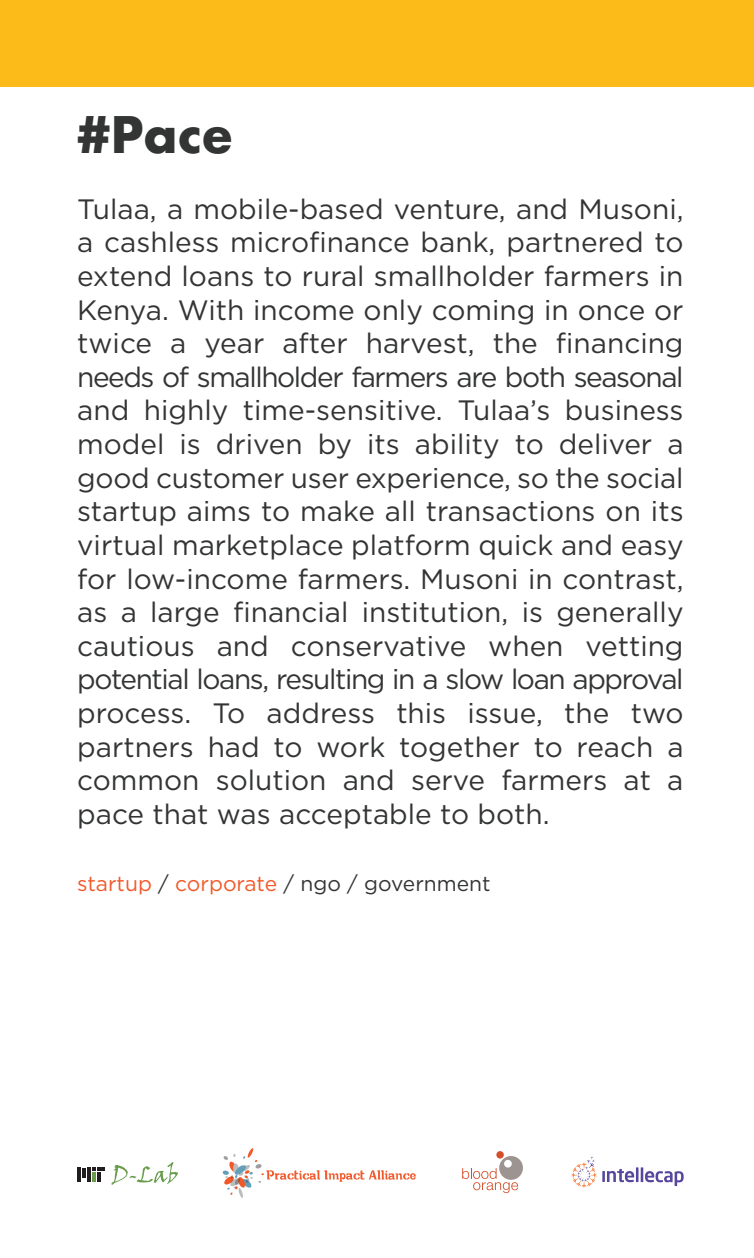
<style>
.page{position:relative;width:754px;height:1258px;background:#fff}
.page>*{position:absolute;margin:0;border:0;box-sizing:border-box;transform-origin:0 0}
.t1{font:700 49px "Futura";color:#333434}
.t2{font:28px/33.6px "Gotham";color:#333434;text-align:justify}
.t3{font:21px "Gotham";color:#f1592a}
.s1{color:#333434}
</style>
<div class="page">
<div style="left:0;top:0;width:753px;height:86px;background:#fcbb19"></div>
<svg style="left:602px;top:1168px;width:32px;height:14px"></svg>
<hr style="left:635px;top:1167px;width:3px;height:15px;background:#57469d">
<hr style="left:640px;top:1167px;width:3px;height:15px;background:#57469d">
<svg style="left:645px;top:1171px;width:38px;height:15px"></svg>
<svg style="left:571px;top:1156px;width:25px;height:31px"></svg>
<svg style="left:462px;top:1168px;width:56px;height:25px"></svg>
<div style="left:496px;top:1151px;width:7px;height:7px;background:#d34f29;border-radius:50%"></div>
<div style="left:499px;top:1156px;width:24px;height:23px;background:#9d9491;border-radius:50%"></div>
<div style="left:504px;top:1159px;width:7px;height:8px;background:#fff;border-radius:50%"></div>
<svg style="left:82px;top:1168px;width:3px;height:9px"></svg>
<hr style="left:87px;top:1167px;width:3px;height:14px;background:#211d1e">
<hr style="left:77px;top:1167px;width:3px;height:14px;background:#211d1e">
<svg style="left:92px;top:1167px;width:12px;height:14px"></svg>
<svg style="left:111px;top:1162px;width:67px;height:22px"></svg>
<svg style="left:222px;top:1148px;width:193px;height:50px"></svg>
<h1 class="t1" style="left:77px;top:99px;width:158px">#Pace</h1>
<p class="t2" style="left:77px;top:191px;width:608px">Tulaa, a mobile-based venture, and Musoni, a cashless microfinance bank, partnered to extend loans to rural smallholder farmers in Kenya. With income only coming in once or twice a year after harvest, the financing needs of smallholder farmers are both seasonal and highly time-sensitive. Tulaa’s business model is driven by its ability to deliver a good customer user experience, so the social startup aims to make all transactions on its virtual marketplace platform quick and easy for low-income farmers. Musoni in contrast, as a large financial institution, is generally cautious and conservative when vetting potential loans, resulting in a slow loan approval process. To address this issue, the two partners had to work together to reach a common solution and serve farmers at a pace that was acceptable to both.</p>
<p class="t3" style="left:77px;top:870px;width:415px">startup <span class="s1">/</span> corporate <span class="s1">/ ngo / government</span></p>
</div>
